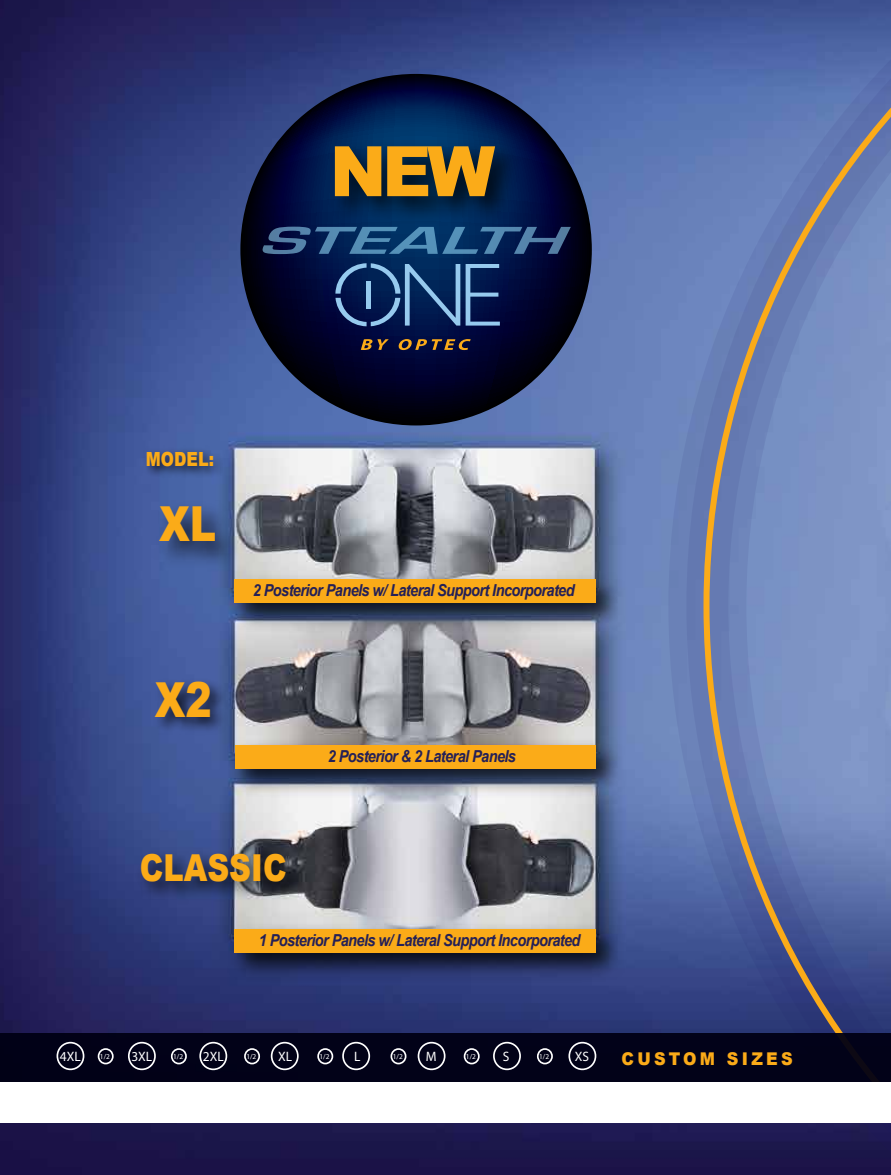
<style>
.page{position:relative;width:891px;height:1175px;background:#fff}
.page>*{position:absolute;margin:0;border:0;box-sizing:border-box;transform-origin:0 0}
.t1{font:900 69.6px "Arial";color:#fbab18}
.t2{font:900 48.3px "Arial";color:#fbab18;scale:.82 1}
.t3{font:900 37.2px "Arial";color:#fbab18;scale:.82 1}
.t4{font:900 19.5px "Arial";color:#fbab18;scale:.82 1}
.t5{font:900 17.55px "Arial";letter-spacing:.2em;color:#fbab18;scale:.92 1}
.t6{font:italic 700 16.5px "Arial";letter-spacing:-.04em;color:#242057;scale:.88 1}
.t7{font:13.65px "Myriad Pro";color:#fff}
.t8{font:7.5px "Myriad Pro";color:#fff}
</style>
<div class="page">
<img style="left:0;top:0;width:668px;height:1174px">
<svg style="left:240px;top:74px;width:352px;height:351px;background:#192451"></svg>
<svg style="left:263px;top:227px;width:308px;height:27px;background:#243d69"></svg>
<svg style="left:361px;top:339px;width:28px;height:11px"></svg>
<svg style="left:398px;top:339px;width:73px;height:11px"></svg>
<svg style="left:466px;top:264px;width:34px;height:61px;background:#2a4676"></svg>
<svg style="left:335px;top:263px;width:125px;height:63px;background:#214172"></svg>
<hr style="left:367px;top:281px;width:4px;height:28px;background:#96caee">
<img style="left:316px;top:123px;width:215px;height:129px">
<img style="left:146px;top:666px;width:88px;height:89px">
<img style="left:147px;top:487px;width:105px;height:104px">
<img style="left:139px;top:442px;width:93px;height:46px">
<img style="left:129px;top:839px;width:185px;height:81px">
<img style="left:222px;top:567px;width:408px;height:71px">
<div style="left:234px;top:579px;width:362px;height:24px;background:#fbab18"></div>
<img style="left:222px;top:732px;width:408px;height:70px">
<div style="left:235px;top:745px;width:361px;height:24px;background:#fbab18"></div>
<img style="left:222px;top:916px;width:408px;height:71px">
<div style="left:234px;top:929px;width:362px;height:24px;background:#fbab18"></div>
<svg style="left:668px;top:0;width:18px;height:1174px;background:#5b72ac"></svg>
<svg style="left:686px;top:0;width:14px;height:1174px;background:#5a70aa"></svg>
<svg style="left:700px;top:0;width:191px;height:1174px;background:#6778a9"></svg>
<div style="left:0;top:1033px;width:891px;height:49px;background:#000014"></div>
<div style="left:57px;top:1041px;width:27px;height:29px;border:2px solid #fff;border-radius:50%"></div>
<div style="left:128px;top:1041px;width:28px;height:29px;border:2px solid #fff;border-radius:50%"></div>
<div style="left:98px;top:1048px;width:16px;height:16px;border:2px solid #fff;border-radius:50%"></div>
<div style="left:171px;top:1048px;width:16px;height:16px;border:2px solid #fff;border-radius:50%"></div>
<div style="left:244px;top:1048px;width:16px;height:16px;border:2px solid #fff;border-radius:50%"></div>
<div style="left:317px;top:1048px;width:16px;height:16px;border:2px solid #fff;border-radius:50%"></div>
<div style="left:391px;top:1048px;width:15px;height:16px;border:2px solid #fff;border-radius:50%"></div>
<div style="left:464px;top:1048px;width:16px;height:16px;border:2px solid #fff;border-radius:50%"></div>
<div style="left:537px;top:1048px;width:16px;height:16px;border:2px solid #fff;border-radius:50%"></div>
<div style="left:199px;top:1041px;width:28px;height:29px;border:2px solid #fff;border-radius:50%"></div>
<div style="left:271px;top:1041px;width:28px;height:29px;border:2px solid #fff;border-radius:50%"></div>
<div style="left:342px;top:1041px;width:28px;height:29px;border:2px solid #fff;border-radius:50%"></div>
<div style="left:418px;top:1041px;width:28px;height:29px;border:2px solid #fff;border-radius:50%"></div>
<div style="left:493px;top:1041px;width:28px;height:29px;border:2px solid #fff;border-radius:50%"></div>
<div style="left:568px;top:1041px;width:28px;height:29px;border:2px solid #fff;border-radius:50%"></div>
<div style="left:0;top:1082px;width:891px;height:40px;background:#fff"></div>
<h1 class="t1" style="left:330px;top:121px;width:167px">NEW</h1>
<p class="t4" style="left:146px;top:445px;width:85px">MODEL:</p>
<h2 class="t2" style="left:159px;top:489px;width:71px">XL</h2>
<h2 class="t2" style="left:155px;top:664px;width:71px">X2</h2>
<p class="t6" style="left:253px;top:579px;width:367px">2 Posterior Panels w/ Lateral Support Incorporated</p>
<p class="t6" style="left:328px;top:745px;width:215px">2 Posterior &amp; 2 Lateral Panels</p>
<h3 class="t3" style="left:140px;top:840px;width:180px">CLASSIC</h3>
<p class="t6" style="left:259px;top:929px;width:367px">1 Posterior Panels w/ Lateral Support Incorporated</p>
<p class="t7" style="left:60px;top:1047px;width:22px">4XL</p>
<p class="t8" style="left:100px;top:1051px;width:11px">1/2</p>
<p class="t7" style="left:131px;top:1047px;width:22px">3XL</p>
<p class="t8" style="left:173px;top:1051px;width:11px">1/2</p>
<p class="t7" style="left:203px;top:1047px;width:22px">2XL</p>
<p class="t8" style="left:246px;top:1051px;width:11px">1/2</p>
<p class="t7" style="left:278px;top:1047px;width:15px">XL</p>
<p class="t8" style="left:320px;top:1051px;width:11px">1/2</p>
<p class="t7" style="left:354px;top:1047px;width:8px">L</p>
<p class="t8" style="left:393px;top:1051px;width:11px">1/2</p>
<p class="t7" style="left:426px;top:1047px;width:12px">M</p>
<p class="t8" style="left:466px;top:1051px;width:11px">1/2</p>
<p class="t7" style="left:503px;top:1047px;width:8px">S</p>
<p class="t8" style="left:539px;top:1051px;width:11px">1/2</p>
<p class="t7" style="left:575px;top:1047px;width:16px">XS</p>
<p class="t5" style="left:622px;top:1045px;width:188px">CUSTOM SIZES</p>
</div>
